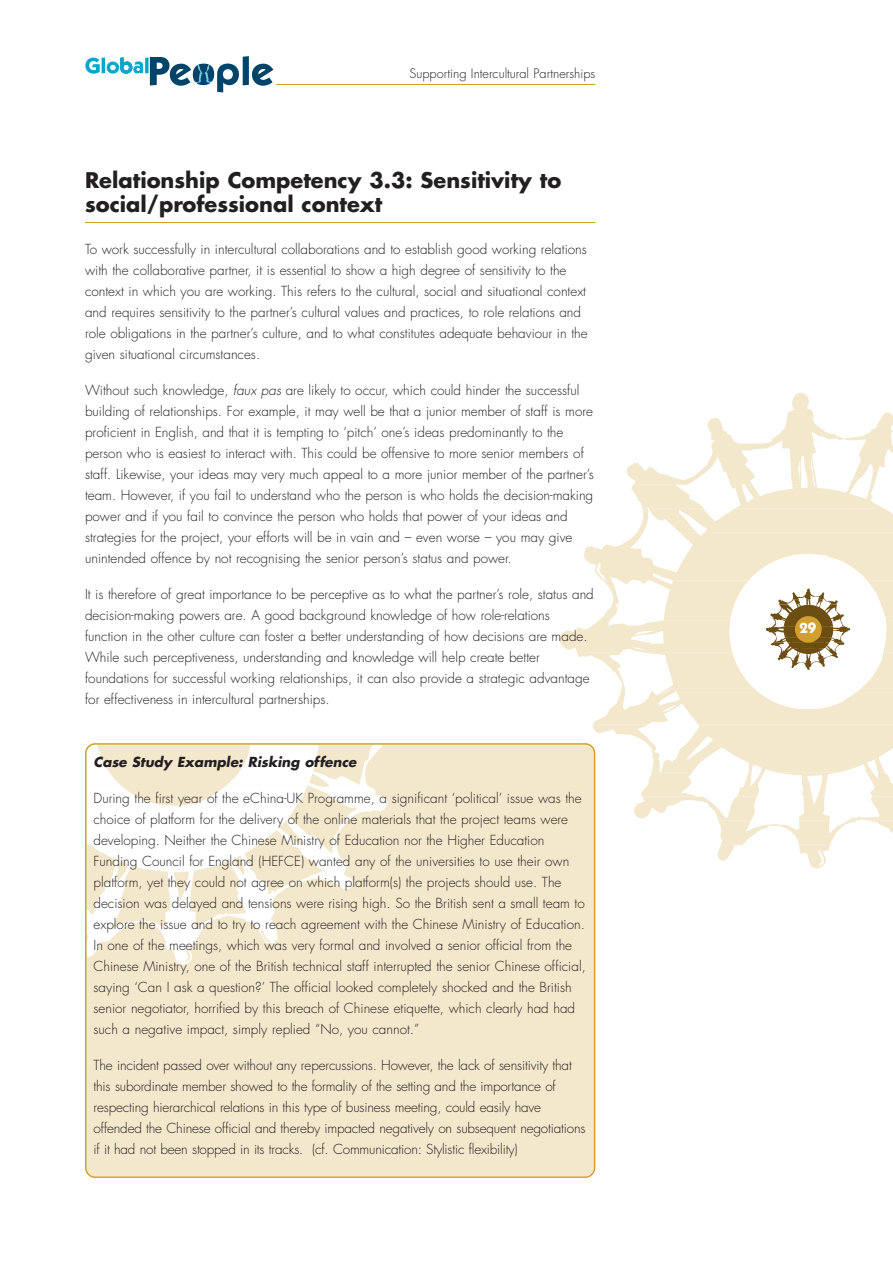
<style>
.page{position:relative;width:893px;height:1263px;background:#fff}
.page>*{position:absolute;margin:0;border:0;box-sizing:border-box;transform-origin:0 0}
.t1{font:700 21px/24px "Futura";color:#231f20}
.t2{font:700 15px "Kabel IT Cby BT";color:#fff}
.t3{font:300 13.5px/21px "Futura";color:#231f20}
.t4{font:italic 700 13.5px "Futura";color:#231f20}
.t5{font:300 12.75px "Futura";color:#231f20}
.s1{font-style:italic}
</style>
<div class="page">
<svg style="left:85px;top:743px;width:510px;height:435px;background:#f3e8cf"></svg>
<hr style="left:85px;top:222px;width:510px;height:1px;background:#d19f2d">
<svg style="left:559px;top:393px;width:334px;height:475px"></svg>
<svg style="left:85px;top:58px;width:15px;height:16px"></svg>
<hr style="left:102px;top:57px;width:3px;height:16px;background:#00a9cc">
<svg style="left:145px;top:57px;width:4px;height:16px"></svg>
<svg style="left:150px;top:56px;width:123px;height:36px"></svg>
<svg style="left:107px;top:57px;width:36px;height:17px"></svg>
<hr style="left:276px;top:84px;width:319px;height:1px;background:#d19f2d">
<p class="t5" style="left:409px;top:67px;width:187px">Supporting Intercultural Partnerships</p>
<h1 class="t1" style="left:85px;top:169px;width:478px">Relationship Competency 3.3: Sensitivity to social/professional context</h1>
<p class="t3" style="left:85px;top:239px;width:504px">To work successfully in intercultural collaborations and to establish good working relations with the collaborative partner, it is essential to show a high degree of sensitivity to the context in which you are working. This refers to the cultural, social and situational context and requires sensitivity to the partner’s cultural values and practices, to role relations and role obligations in the partner’s culture, and to what constitutes adequate behaviour in the given situational circumstances.</p>
<p class="t3" style="left:85px;top:380px;width:510px">Without such knowledge, <span class="s1">faux pas</span> are likely to occur, which could hinder the successful building of relationships. For example, it may well be that a junior member of staff is more proficient in English, and that it is tempting to ‘pitch’ one’s ideas predominantly to the person who is easiest to interact with. This could be offensive to more senior members of staff. Likewise, your ideas may very much appeal to a more junior member of the partner’s team. However, if you fail to understand who the person is who holds the decision-making power and if you fail to convince the person who holds that power of your ideas and strategies for the project, your efforts will be in vain and – even worse – you may give unintended offence by not recognising the senior person’s status and power.</p>
<p class="t3" style="left:85px;top:584px;width:510px">It is therefore of great importance to be perceptive as to what the partner’s role, status and decision-making powers are. A good background knowledge of how role-relations function in the other culture can foster a better understanding of how decisions are made.<br>While such perceptiveness, understanding and knowledge will help create better foundations for successful working relationships, it can also provide a strategic advantage for effectiveness in intercultural partnerships.</p>
<p class="t4" style="left:94px;top:755px;width:264px">Case Study Example: Risking offence</p>
<p class="t3" style="left:94px;top:788px;width:494px">During the first year of the eChina-UK Programme, a significant ‘political’ issue was the choice of platform for the delivery of the online materials that the project teams were developing. Neither the Chinese Ministry of Education nor the Higher Education Funding Council for England (HEFCE) wanted any of the universities to use their own platform, yet they could not agree on which platform(s) the projects should use. The decision was delayed and tensions were rising high. So the British sent a small team to explore the issue and to try to reach agreement with the Chinese Ministry of Education.<br>In one of the meetings, which was very formal and involved a senior official from the Chinese Ministry, one of the British technical staff interrupted the senior Chinese official, saying ‘Can I ask a question?’ The official looked completely shocked and the British senior negotiator, horrified by this breach of Chinese etiquette, which clearly had had such a negative impact, simply replied “No, you cannot.”</p>
<p class="t3" style="left:94px;top:1055px;width:493px">The incident passed over without any repercussions. However, the lack of sensitivity that this subordinate member showed to the formality of the setting and the importance of respecting hierarchical relations in this type of business meeting, could easily have offended the Chinese official and thereby impacted negatively on subsequent negotiations if it had not been stopped in its tracks. (cf. Communication: Stylistic flexibility)</p>
<p class="t2" style="left:799px;top:623px;width:18px">29</p>
</div>
